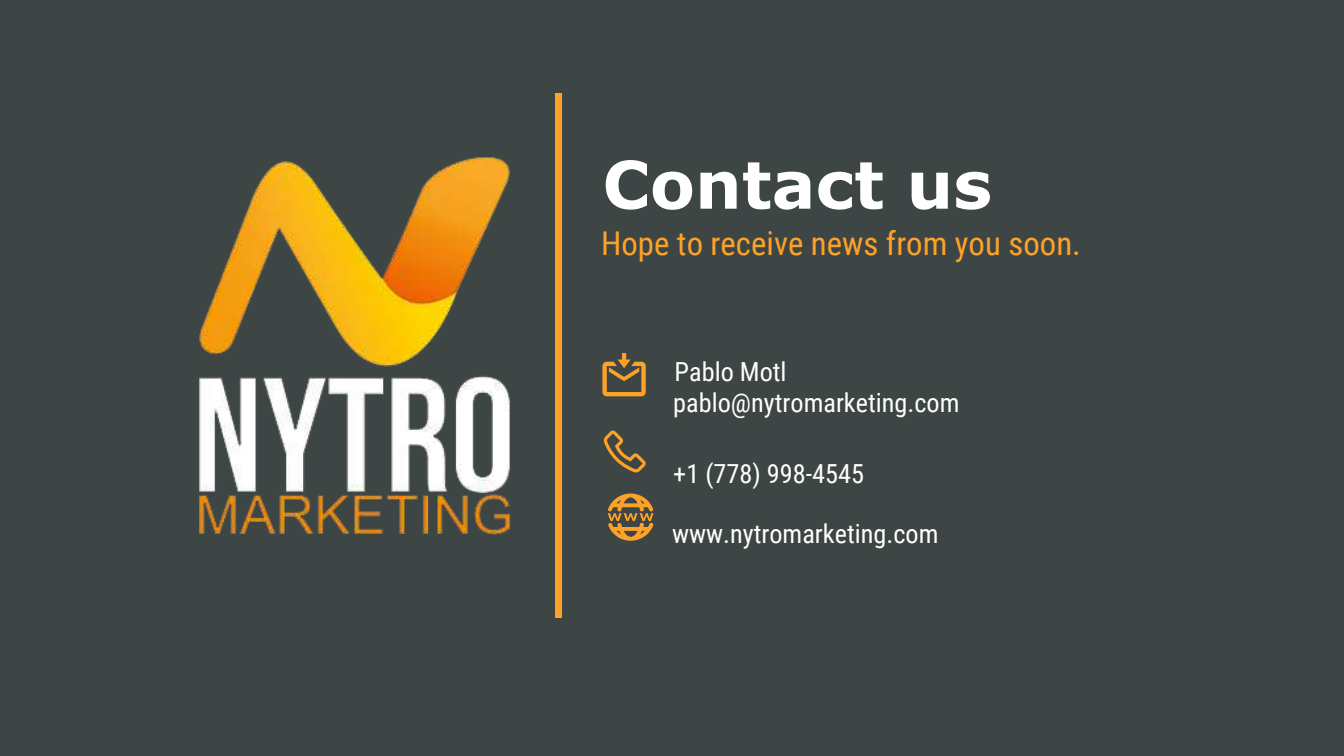
<style>
.page{position:relative;width:1344px;height:756px;background:#3e4545}
.page>*{position:absolute;margin:0;border:0;box-sizing:border-box;transform-origin:0 0}
.t1{font:700 65.62px "Verdana";color:#fff}
.t2{font:32.9px "Roboto Condensed";color:#fda228}
.t3{font:26.25px "Roboto Condensed";color:#fff}
</style>
<div class="page">
<img style="left:199px;top:157px;width:312px;height:378px">
<div style="left:555px;top:93px;width:7px;height:525px;background:#fda228"></div>
<svg style="left:602px;top:353px;width:44px;height:43px"></svg>
<svg style="left:604px;top:431px;width:42px;height:42px"></svg>
<svg style="left:608px;top:494px;width:46px;height:47px"></svg>
<h1 class="t1" style="left:602px;top:138px;width:391px">Contact us</h1>
<p class="t2" style="left:601px;top:220px;width:481px">Hope to receive news from you soon.</p>
<p class="t3" style="left:675px;top:353px;width:114px">Pablo Motl</p>
<p class="t3" style="left:673px;top:384px;width:288px">pablo@nytromarketing.com</p>
<p class="t3" style="left:673px;top:455px;width:192px">+1 (778) 998-4545</p>
<p class="t3" style="left:672px;top:516px;width:268px">www.nytromarketing.com</p>
</div>
